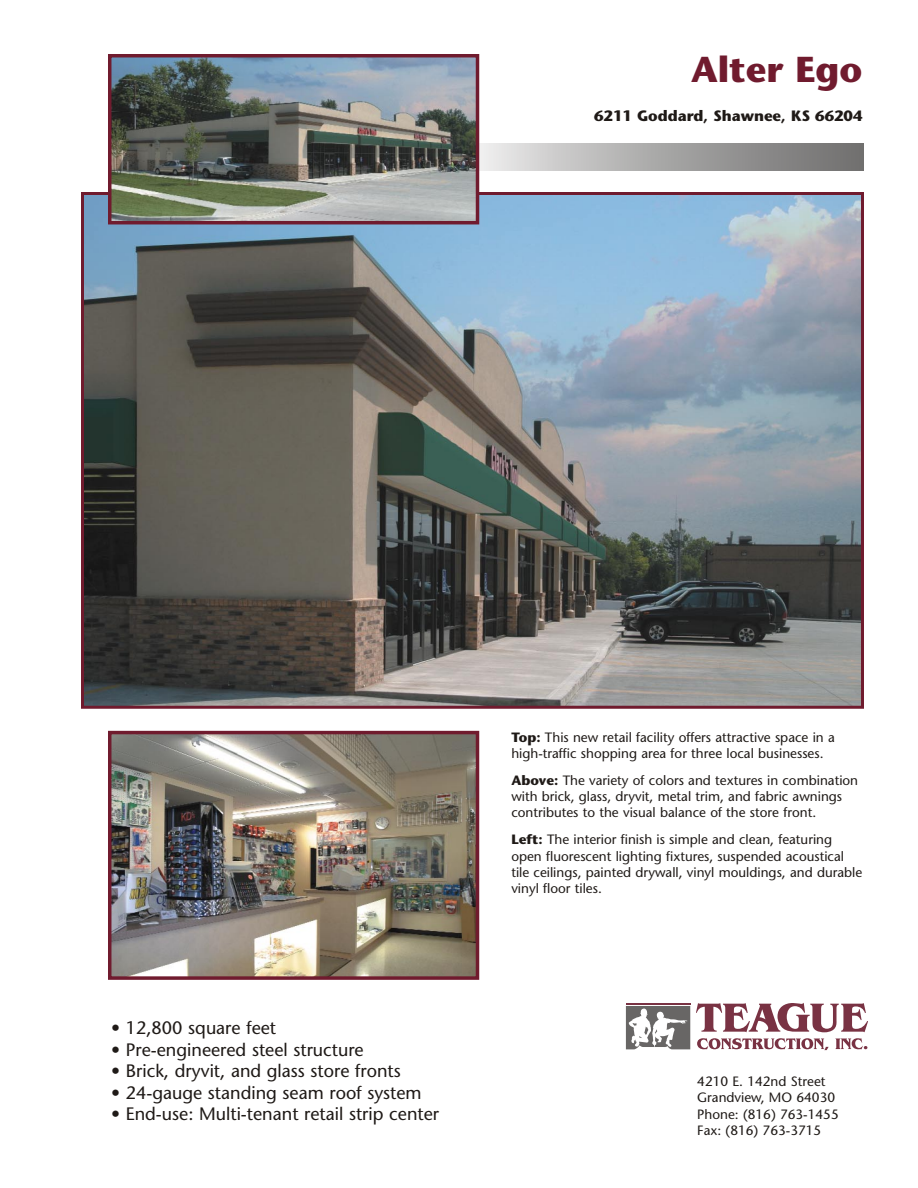
<style>
.page{position:relative;width:918px;height:1188px;background:#fff}
.page>*{position:absolute;margin:0;border:0;box-sizing:border-box;transform-origin:0 0}
.t1{font:700 36px "Stone Sans";color:#701b2e}
.t2{font:18px "Stone Sans";color:#1f1a17}
.t3{font:700 15px "Stone Sans";color:#1f1a17}
.t4{font:13.5px/16.2px "Stone Sans";color:#1f1a17}
.s1{font-weight:700}
</style>
<div class="page">
<hr style="left:626px;top:1004px;width:64px;height:1px;background:#793243">
<svg style="left:626px;top:1006px;width:64px;height:43px"></svg>
<svg style="left:696px;top:1003px;width:172px;height:29px"></svg>
<svg style="left:697px;top:1038px;width:170px;height:12px"></svg>
<img style="left:85px;top:196px;width:775px;height:509px">
<div style="left:81px;top:192px;width:783px;height:517px;border:3px solid #701b2e"></div>
<div style="left:449px;top:143px;width:415px;height:28px;background:linear-gradient(to right,#f1f0f0,#6a6a69)"></div>
<img style="left:112px;top:735px;width:363px;height:241px">
<div style="left:108px;top:731px;width:371px;height:249px;border:3px solid #701b2e"></div>
<img style="left:112px;top:58px;width:363px;height:162px">
<div style="left:108px;top:54px;width:371px;height:170px;border:3px solid #701b2e"></div>
<h1 class="t1" style="left:691px;top:55px;width:173px">Alter Ego</h1>
<p class="t3" style="left:594px;top:109px;width:270px">6211 Goddard, Shawnee, KS 66204</p>
<h2 class="t2" style="left:111px;top:1021px;width:167px">• 12,800 square feet</h2>
<h2 class="t2" style="left:111px;top:1042px;width:254px">• Pre-engineered steel structure</h2>
<h2 class="t2" style="left:111px;top:1064px;width:291px">• Brick, dryvit, and glass store fronts</h2>
<h2 class="t2" style="left:111px;top:1086px;width:312px">• 24-gauge standing seam roof system</h2>
<h2 class="t2" style="left:111px;top:1107px;width:330px">• End-use: Multi-tenant retail strip center</h2>
<p class="t4" style="left:511px;top:731px;width:325px"><span class="s1">Top:</span> This new retail facility offers attractive space in a high-traffic shopping area for three local businesses.</p>
<p class="t4" style="left:511px;top:774px;width:348px"><span class="s1">Above:</span> The variety of colors and textures in combination with brick, glass, dryvit, metal trim, and fabric awnings contributes to the visual balance of the store front.</p>
<p class="t4" style="left:511px;top:833px;width:352px"><span class="s1">Left:</span> The interior finish is simple and clean, featuring open fluorescent lighting fixtures, suspended acoustical tile ceilings, painted drywall, vinyl mouldings, and durable vinyl floor tiles.</p>
<p class="t4" style="left:697px;top:1075px;width:143px">4210 E. 142nd Street<br>Grandview, MO 64030<br>Phone: (816) 763-1455<br>Fax: (816) 763-3715</p>
</div>
